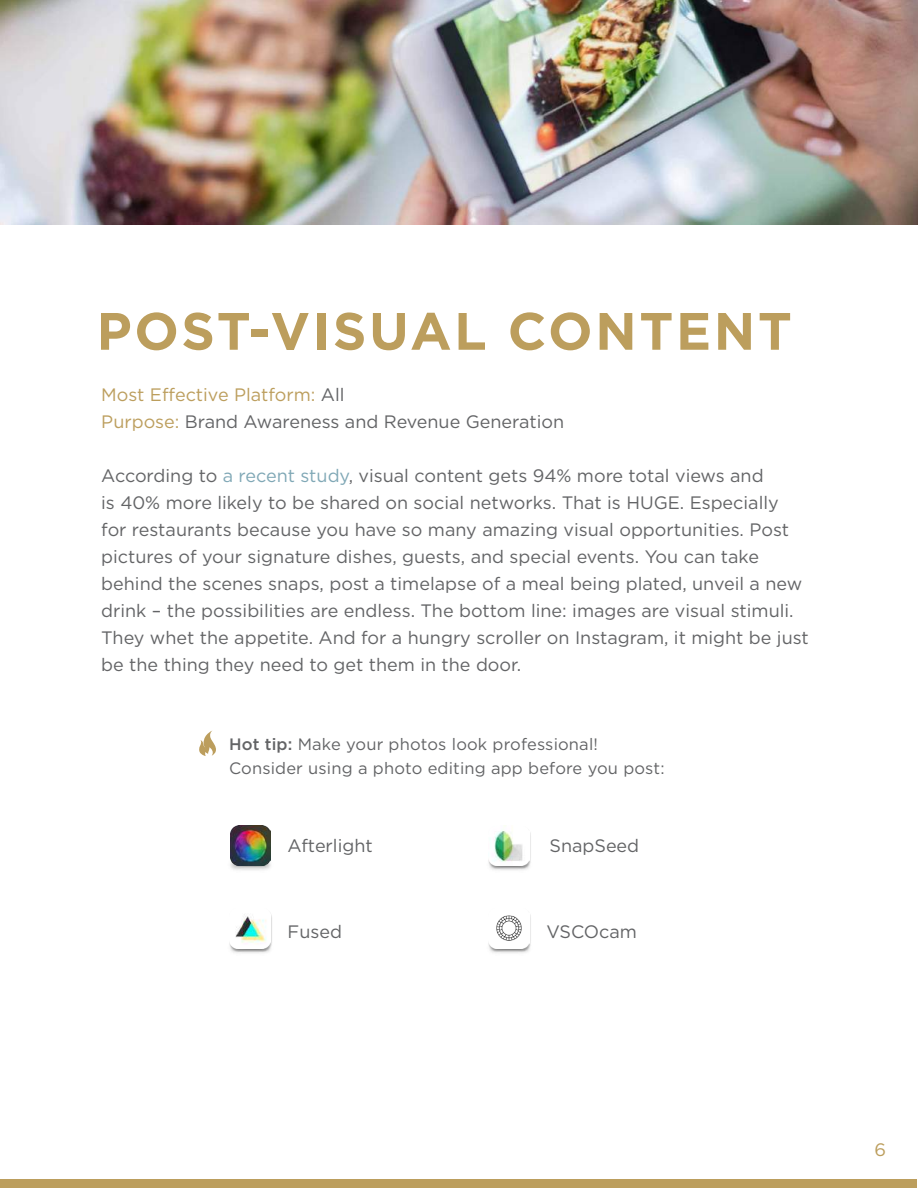
<style>
.page{position:relative;width:918px;height:1188px;background:#fff}
.page>*{position:absolute;margin:0;border:0;box-sizing:border-box;transform-origin:0 0}
.t1{font:700 52.5px "Gotham HTF";letter-spacing:.05em;color:#bc9e5d}
.t2{font:18px/27px "Gotham HTF";color:#636466}
.t3{font:18px "Gotham HTF";color:#bc9e5d}
.t4{font:16.5px/24px "Gotham HTF";letter-spacing:.01em;color:#636466}
.s1{color:#bc9e5d}
.s2{color:#80a8b6}
.s3{font-weight:500}
</style>
<div class="page">
<div style="left:1px;top:1179px;width:916px;height:9px;background:#bc9e5d"></div>
<img style="left:230px;top:858px;width:41px;height:12px">
<img style="left:230px;top:825px;width:40px;height:41px">
<div style="left:229px;top:909px;width:43px;height:43px;background:#000;opacity:.25"></div>
<img style="left:230px;top:909px;width:41px;height:40px">
<div style="left:488px;top:826px;width:43px;height:43px;background:#000;opacity:.25"></div>
<img style="left:489px;top:825px;width:41px;height:41px">
<div style="left:488px;top:909px;width:43px;height:43px;background:#000;opacity:.25"></div>
<img style="left:489px;top:909px;width:41px;height:39px">
<svg style="left:199px;top:731px;width:17px;height:25px"></svg>
<img style="left:0;top:0;width:918px;height:225px">
<h1 class="t1" style="left:97px;top:301px;width:697px">POST-VISUAL CONTENT</h1>
<p class="t2" style="left:101px;top:380px;width:464px"><span class="s1">Most Effective Platform:</span> All<br><span class="s1">Purpose:</span> Brand Awareness and Revenue Generation</p>
<p class="t2" style="left:101px;top:461px;width:709px">According to <span class="s2">a recent study</span>, visual content gets 94% more total views and<br>is 40% more likely to be shared on social networks. That is HUGE. Especially<br>for restaurants because you have so many amazing visual opportunities. Post pictures of your signature dishes, guests, and special events. You can take behind the scenes snaps, post a timelapse of a meal being plated, unveil a new drink – the possibilities are endless. The bottom line: images are visual stimuli.<br>They whet the appetite. And for a hungry scroller on Instagram, it might be just be the thing they need to get them in the door.</p>
<p class="t4" style="left:229px;top:732px;width:437px"><span class="s3">Hot tip:</span> Make your photos look professional!<br>Consider using a photo editing app before you post:</p>
<p class="t2" style="left:288px;top:832px;width:87px">Afterlight</p>
<p class="t2" style="left:550px;top:832px;width:91px">SnapSeed</p>
<p class="t2" style="left:288px;top:918px;width:56px">Fused</p>
<p class="t2" style="left:546px;top:918px;width:92px">VSCOcam</p>
<p class="t3" style="left:875px;top:1139px;width:13px">6</p>
</div>
